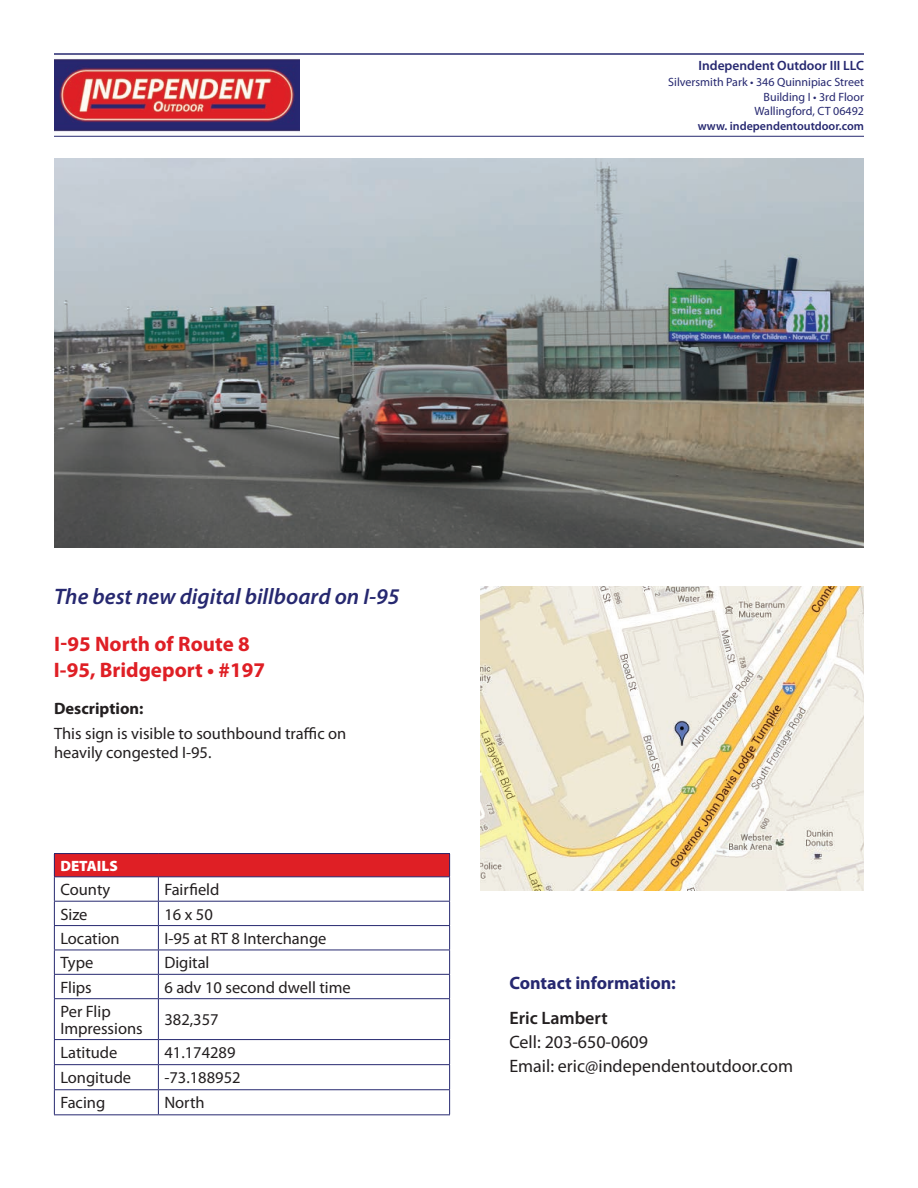
<style>
.page{position:relative;width:918px;height:1188px;background:#fff}
.page>*{position:absolute;margin:0;border:0;box-sizing:border-box;transform-origin:0 0}
.t1{font:italic 600 22.5px "Myriad Pro";color:#262870}
.t2{font:700 21px/25.2px "Myriad Pro";color:#df1f25}
.t3{font:18px/24px "Myriad Pro";color:#231f20}
.t4{font:700 18px "Myriad Pro";color:#262870}
.t5{font:600 18px "Myriad Pro";color:#231f20}
.t6{font:16.5px/19.8px "Myriad Pro";color:#231f20}
.t7{font:700 16.5px "Myriad Pro";color:#231f20}
.t8{font:900 15px "Myriad Pro";color:#fff}
.t9{font:600 13.5px "Myriad Pro";color:#262870}
.t10{font:12px/14.4px "Myriad Pro";color:#262870;text-align:right}
.t11{font:600 12px "Myriad Pro";color:#262870}
</style>
<div class="page">
<img style="left:54px;top:59px;width:246px;height:77px">
<hr style="left:54px;top:53px;width:810px;height:2px;background:#262870">
<hr style="left:54px;top:136px;width:810px;height:1px;background:#262870">
<div style="left:54px;top:854px;width:396px;height:23px;background:#df1f25"></div>
<svg style="left:55px;top:877px;width:394px;height:24px"></svg>
<svg style="left:55px;top:902px;width:394px;height:212px"></svg>
<hr style="left:54px;top:901px;width:104px;height:1px;background:#262870">
<hr style="left:158px;top:901px;width:292px;height:1px;background:#262870">
<hr style="left:54px;top:925px;width:104px;height:1px;background:#262870">
<hr style="left:158px;top:925px;width:292px;height:1px;background:#262870">
<hr style="left:54px;top:950px;width:104px;height:1px;background:#262870">
<hr style="left:158px;top:950px;width:292px;height:1px;background:#262870">
<hr style="left:54px;top:974px;width:104px;height:1px;background:#262870">
<hr style="left:158px;top:974px;width:292px;height:1px;background:#262870">
<svg style="left:158px;top:877px;width:1px;height:121px"></svg>
<hr style="left:54px;top:998px;width:104px;height:1px;background:#262870">
<hr style="left:54px;top:999px;width:1px;height:40px;background:#262870">
<hr style="left:158px;top:998px;width:292px;height:1px;background:#262870">
<hr style="left:158px;top:999px;width:1px;height:40px;background:#262870">
<hr style="left:449px;top:999px;width:1px;height:40px;background:#262870">
<hr style="left:54px;top:1039px;width:104px;height:1px;background:#262870">
<hr style="left:158px;top:1039px;width:292px;height:1px;background:#262870">
<hr style="left:54px;top:1064px;width:104px;height:1px;background:#262870">
<hr style="left:158px;top:1064px;width:292px;height:1px;background:#262870">
<hr style="left:54px;top:1089px;width:104px;height:1px;background:#262870">
<svg style="left:54px;top:1040px;width:1px;height:74px"></svg>
<hr style="left:158px;top:1089px;width:292px;height:1px;background:#262870">
<svg style="left:158px;top:1040px;width:1px;height:74px"></svg>
<svg style="left:449px;top:1040px;width:1px;height:74px"></svg>
<hr style="left:54px;top:1114px;width:104px;height:1px;background:#262870">
<hr style="left:158px;top:1114px;width:292px;height:1px;background:#262870">
<hr style="left:54px;top:853px;width:104px;height:1px;background:#262870">
<svg style="left:54px;top:854px;width:1px;height:144px"></svg>
<hr style="left:158px;top:853px;width:292px;height:1px;background:#262870">
<svg style="left:449px;top:854px;width:1px;height:144px"></svg>
<hr style="left:54px;top:876px;width:104px;height:1px;background:#262870">
<hr style="left:158px;top:876px;width:292px;height:1px;background:#262870">
<img style="left:54px;top:158px;width:810px;height:389px">
<img style="left:481px;top:587px;width:383px;height:304px">
<p class="t9" style="left:698px;top:57px;width:167px">Independent Outdoor III LLC</p>
<p class="t10" style="left:668px;top:75px;width:197px">Silversmith Park • 346 Quinnipiac Street<br>Building I • 3rd Floor<br>Wallingford, CT 06492</p>
<p class="t11" style="left:698px;top:118px;width:168px">www. independentoutdoor.com</p>
<h1 class="t1" style="left:54px;top:582px;width:347px">The best new digital billboard on I-95</h1>
<p class="t2" style="left:54px;top:631px;width:213px">I-95 North of Route 8<br>I-95, Bridgeport • #197</p>
<p class="t7" style="left:54px;top:698px;width:91px">Description:</p>
<p class="t6" style="left:54px;top:723px;width:294px">This sign is visible to southbound traffic on heavily congested I-95.</p>
<p class="t8" style="left:60px;top:857px;width:59px">DETAILS</p>
<p class="t6" style="left:60px;top:880px;width:52px">County</p>
<p class="t6" style="left:164px;top:880px;width:57px">Fairfield</p>
<p class="t6" style="left:60px;top:904px;width:29px">Size</p>
<p class="t6" style="left:164px;top:904px;width:50px">16 x 50</p>
<p class="t6" style="left:60px;top:928px;width:61px">Location</p>
<p class="t6" style="left:164px;top:928px;width:164px">I-95 at RT 8 Interchange</p>
<p class="t6" style="left:60px;top:953px;width:34px">Type</p>
<p class="t6" style="left:164px;top:953px;width:47px">Digital</p>
<p class="t6" style="left:60px;top:977px;width:33px">Flips</p>
<p class="t6" style="left:164px;top:977px;width:188px">6 adv 10 second dwell time</p>
<p class="t6" style="left:60px;top:1003px;width:84px;line-height:16.5px">Per Flip<br>Impressions</p>
<p class="t6" style="left:164px;top:1010px;width:56px">382,357</p>
<p class="t6" style="left:60px;top:1042px;width:59px">Latitude</p>
<p class="t6" style="left:164px;top:1042px;width:73px">41.174289</p>
<p class="t6" style="left:60px;top:1067px;width:72px">Longitude</p>
<p class="t6" style="left:164px;top:1067px;width:78px">-73.188952</p>
<p class="t6" style="left:60px;top:1092px;width:46px">Facing</p>
<p class="t6" style="left:164px;top:1092px;width:42px">North</p>
<p class="t4" style="left:509px;top:971px;width:168px">Contact information:</p>
<p class="t5" style="left:509px;top:1006px;width:100px">Eric Lambert</p>
<p class="t3" style="left:509px;top:1029px;width:285px">Cell: 203-650-0609<br>Email: eric@independentoutdoor.com</p>
</div>
